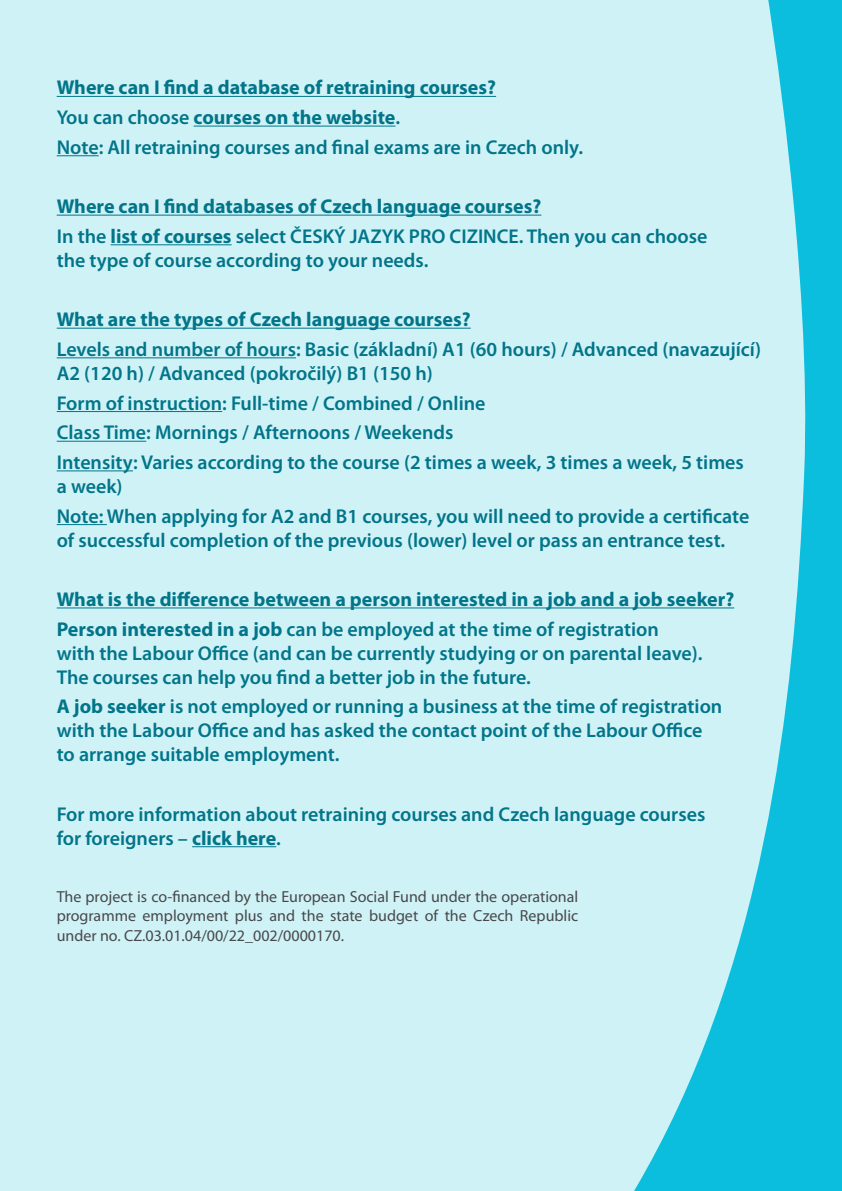
<style>
.page{position:relative;width:842px;height:1191px;background:#fff}
.page>*{position:absolute;margin:0;border:0;box-sizing:border-box;transform-origin:0 0}
.t1{font:600 20px/29.6px "Myriad Pro";color:#027589}
.t2{font:700 20px/29.6px "Myriad Pro";color:#027589}
.t3{font:16px/19.2px "Myriad Pro";color:#48484a;text-align:justify}
.s1{font-weight:700}
.s2{font-weight:600}
</style>
<div class="page">
<div style="left:813px;top:0;width:29px;height:1191px;background:#0bbedd"></div>
<div style="left:0;top:0;width:813px;height:1191px;background:#cff2f7"></div>
<hr style="left:57px;top:96px;width:439px;height:1px;background:#027589">
<hr style="left:194px;top:126px;width:201px;height:1px;background:#027589">
<hr style="left:57px;top:155px;width:42px;height:1px;background:#027589">
<hr style="left:57px;top:215px;width:484px;height:1px;background:#027589">
<hr style="left:111px;top:244px;width:121px;height:1px;background:#027589">
<hr style="left:57px;top:328px;width:414px;height:1px;background:#027589">
<hr style="left:57px;top:357px;width:239px;height:1px;background:#027589">
<hr style="left:57px;top:411px;width:165px;height:1px;background:#027589">
<hr style="left:57px;top:441px;width:89px;height:1px;background:#027589">
<hr style="left:57px;top:470px;width:76px;height:1px;background:#027589">
<hr style="left:57px;top:524px;width:50px;height:1px;background:#027589">
<hr style="left:57px;top:607px;width:677px;height:1px;background:#027589">
<hr style="left:192px;top:846px;width:84px;height:1px;background:#027589">
<p class="t1" style="left:57px;top:72px;width:528px"><span class="s1">Where can I find a database of retraining courses?<br></span>You can choose <span class="s1">courses on the website</span>.<br>Note: All retraining courses and final exams are in Czech only.</p>
<p class="t2" style="left:57px;top:191px;width:652px">Where can I find databases of Czech language courses?<br><span class="s2">In the</span> list of courses <span class="s2">select ČESKÝ JAZYK PRO CIZINCE. Then you can choose</span></p>
<p class="t1" style="left:57px;top:245px;width:373px">the type of course according to your needs.</p>
<p class="t2" style="left:57px;top:304px;width:415px">What are the types of Czech language courses?</p>
<p class="t1" style="left:57px;top:336px;width:706px;line-height:24px">Levels and number of hours: Basic (základní) A1 (60 hours) / Advanced (navazující)<br>A2 (120 h) / Advanced (pokročilý) B1 (150 h)</p>
<p class="t1" style="left:57px;top:387px;width:689px">Form of instruction: Full-time / Combined / Online<br>Class Time: Mornings / Afternoons / Weekends<br>Intensity: Varies according to the course (2 times a week, 3 times a week, 5 times</p>
<p class="t1" style="left:57px;top:471px;width:694px">a week)<br>Note: When applying for A2 and B1 courses, you will need to provide a certificate</p>
<p class="t1" style="left:57px;top:524px;width:670px">of successful completion of the previous (lower) level or pass an entrance test.</p>
<p class="t2" style="left:57px;top:583px;width:679px">What is the difference between a person interested in a job and a job seeker?<br>Person interested in a job <span class="s2">can be employed at the time of registration</span></p>
<p class="t1" style="left:57px;top:640px;width:647px;line-height:24px">with the Labour Office (and can be currently studying or on parental leave).<br>The courses can help you find a better job in the future.</p>
<p class="t1" style="left:57px;top:694px;width:667px;line-height:24px"><span class="s1">A job seeker</span> is not employed or running a business at the time of registration with the Labour Office and has asked the contact point of the Labour Office to arrange suitable employment.</p>
<p class="t1" style="left:57px;top:801px;width:650px;line-height:24px">For more information about retraining courses and Czech language courses for foreigners – <span class="s1">click here</span>.</p>
<p class="t3" style="left:57px;top:887px;width:523px">The project is co-financed by the European Social Fund under the operational programme employment plus and the state budget of the Czech Republic under no. CZ.03.01.04/00/22_002/0000170.</p>
</div>
